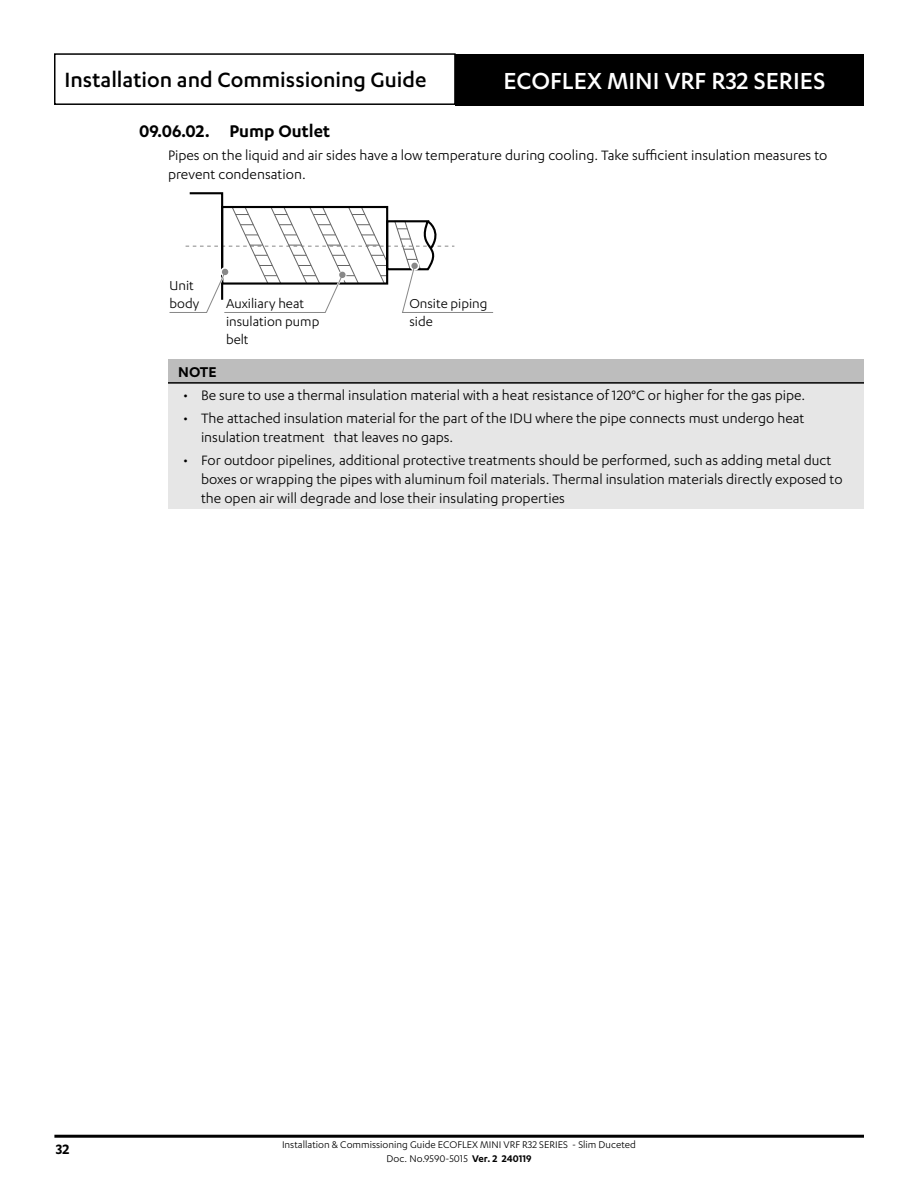
<style>
.page{position:relative;width:918px;height:1188px;background:#fff}
.page>*{position:absolute;margin:0;border:0;box-sizing:border-box;transform-origin:0 0}
.t1{font:500 27px "Karbon";color:#fff}
.t2{font:500 24px "Karbon";color:#000}
.t3{font:600 19.5px "Karbon";color:#000}
.NOTES_Title{font:600 16.5px "Karbon";color:#000}
.Paragraph_01_Subsubsec{font:15.75px/18.9px "Karbon";color:#000}
.t4{font:600 15.75px "Karbon";color:#000}
.t5{font:15px/18px "Karbon";color:#000}
.t6{font:11.25px/13.5px "Karbon";color:#000;text-align:center}
.s1{font-weight:600}
</style>
<div class="page">
<div style="left:54px;top:53px;width:402px;height:52px;border:2px solid #000"></div>
<div style="left:456px;top:54px;width:408px;height:52px;background:#000"></div>
<hr style="left:54px;top:1135px;width:810px;height:3px;background:#000">
<svg style="left:169px;top:192px;width:325px;height:121px"></svg>
<div style="left:411px;top:262px;width:7px;height:7px;background:#888;border-radius:3px"></div>
<div style="left:168px;top:360px;width:696px;height:23px;background:#bdbdbd"></div>
<div style="left:168px;top:383px;width:696px;height:126px;background:#e6e6e6"></div>
<hr style="left:168px;top:382px;width:696px;height:2px;background:#000">
<h2 class="t2" style="left:64px;top:67px;width:364px">Installation and Commissioning Guide</h2>
<h1 class="t1" style="left:503px;top:66px;width:323px">ECOFLEX MINI VRF R32 SERIES</h1>
<p class="t3" style="left:139px;top:120px;width:193px">09.06.02. Pump Outlet</p>
<p class="Paragraph_01_Subsubsec" style="left:168px;top:145px;width:661px">Pipes on the liquid and air sides have a low temperature during cooling. Take sufficient insulation measures to prevent condensation.</p>
<p class="t5" style="left:170px;top:276px;width:31px">Unit body</p>
<p class="t5" style="left:226px;top:294px;width:95px">Auxiliary heat insulation pump belt</p>
<p class="t5" style="left:409px;top:294px;width:80px">Onsite piping side</p>
<p class="NOTES_Title" style="left:178px;top:363px;width:40px">NOTE</p>
<p class="Paragraph_01_Subsubsec" style="left:183px;top:385px;width:624px">• Be sure to use a thermal insulation material with a heat resistance of 120°C or higher for the gas pipe.</p>
<p class="Paragraph_01_Subsubsec" style="left:201px;top:408px;width:605px;text-indent:-18px">• The attached insulation material for the part of the IDU where the pipe connects must undergo heat insulation treatment that leaves no gaps.</p>
<p class="Paragraph_01_Subsubsec" style="left:201px;top:450px;width:643px;text-indent:-18px">• For outdoor pipelines, additional protective treatments should be performed, such as adding metal duct boxes or wrapping the pipes with aluminum foil materials. Thermal insulation materials directly exposed to the open air will degrade and lose their insulating properties</p>
<p class="t4" style="left:56px;top:1140px;width:15px">32</p>
<p class="t6" style="left:282px;top:1138px;width:355px">Installation &amp; Commissioning Guide ECOFLEX MINI VRF R32 SERIES - Slim Duceted<br>Doc. No.9590-5015 <span class="s1">Ver. 2 240119</span></p>
</div>
